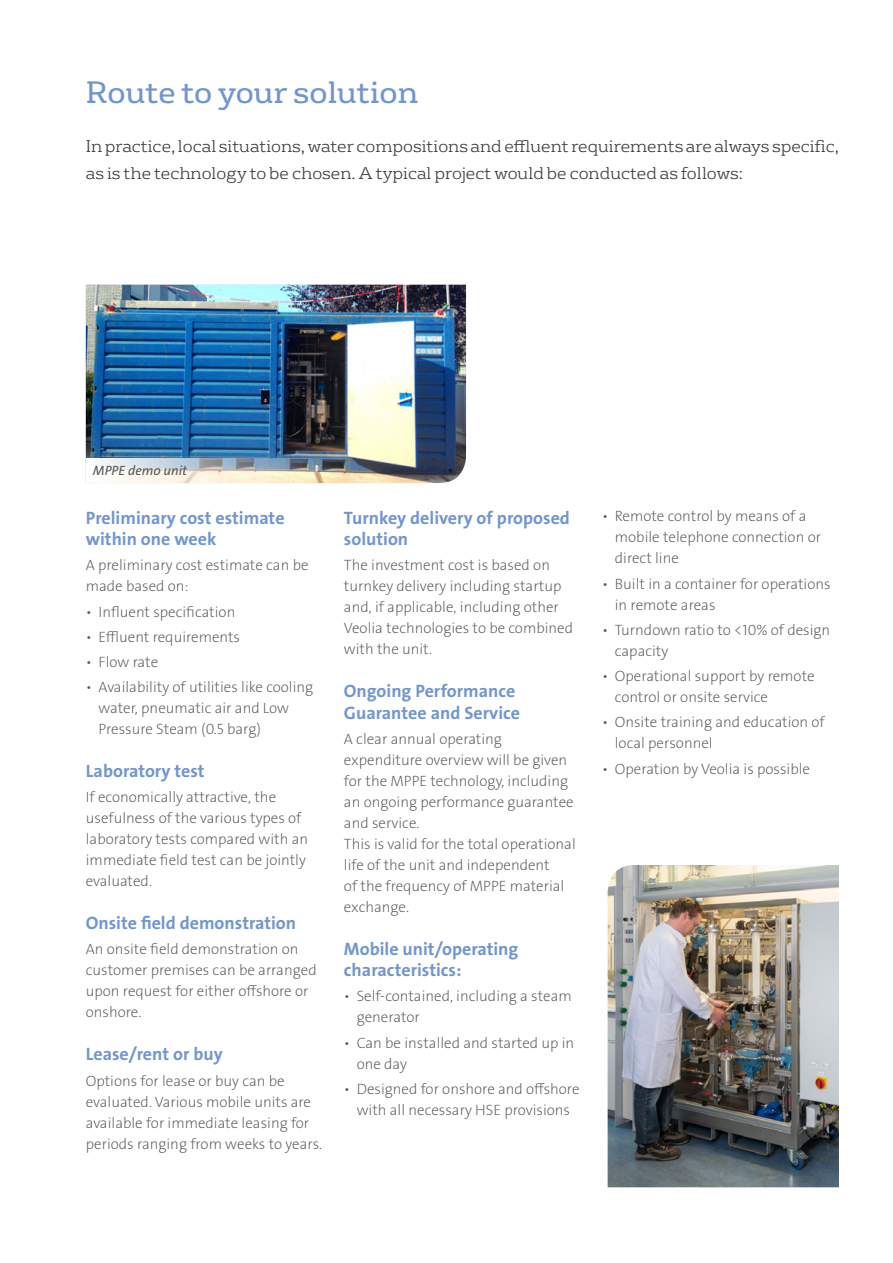
<style>
.page{position:relative;width:893px;height:1263px;background:#fff}
.page>*{position:absolute;margin:0;border:0;box-sizing:border-box;transform-origin:0 0}
.t1{font:30px "FS Rufus";color:#7196cf}
.t2{font:18px/21.6px "The Sans Veolia W7 Bld";color:#7196cf}
.t3{font:300 16.5px/27px "FS Rufus";color:#3c3c3b}
.t4{font:15px/21px "The Sans Veolia W2 Ex Lig";color:#575756}
.t5{font:13.5px "The Sans Veolia W5 Pla It";color:#575756}
</style>
<div class="page">
<img style="left:86px;top:285px;width:380px;height:198px">
<img style="left:608px;top:865px;width:231px;height:322px">
<img style="left:86px;top:458px;width:273px;height:25px">
<h1 class="t1" style="left:86px;top:68px;width:334px">Route to your solution</h1>
<p class="t3" style="left:86px;top:131px;width:755px">In practice, local situations, water compositions and effluent requirements are always specific, as is the technology to be chosen. A typical project would be conducted as follows:</p>
<p class="t5" style="left:93px;top:462px;width:96px">MPPE demo unit</p>
<p class="t2" style="left:86px;top:507px;width:200px">Preliminary cost estimate within one week</p>
<p class="t4" style="left:86px;top:555px;width:224px">A preliminary cost estimate can be made based on:</p>
<p class="t4" style="left:86px;top:601px;width:151px">• Influent specification</p>
<p class="t4" style="left:86px;top:626px;width:156px">• Effluent requirements</p>
<p class="t4" style="left:86px;top:652px;width:74px">• Flow rate</p>
<p class="t4" style="left:99px;top:677px;width:216px;text-indent:-13px">• Availability of utilities like cooling water, pneumatic air and Low<br>Pressure Steam (0.5 barg)</p>
<p class="t2" style="left:86px;top:760px;width:120px">Laboratory test</p>
<p class="t4" style="left:86px;top:787px;width:224px">If economically attractive, the usefulness of the various types of laboratory tests compared with an immediate field test can be jointly evaluated.</p>
<p class="t2" style="left:86px;top:912px;width:212px">Onsite field demonstration</p>
<p class="t4" style="left:86px;top:939px;width:232px">An onsite field demonstration on customer premises can be arranged upon request for either offshore or onshore.</p>
<p class="t2" style="left:86px;top:1044px;width:138px">Lease/rent or buy</p>
<p class="t4" style="left:86px;top:1070px;width:238px">Options for lease or buy can be evaluated. Various mobile units are available for immediate leasing for periods ranging from weeks to years.</p>
<p class="t2" style="left:344px;top:507px;width:227px">Turnkey delivery of proposed solution</p>
<p class="t4" style="left:344px;top:555px;width:231px">The investment cost is based on turnkey delivery including startup and, if applicable, including other<br>Veolia technologies to be combined with the unit.</p>
<p class="t2" style="left:344px;top:680px;width:178px">Ongoing Performance<br>Guarantee and Service</p>
<p class="t4" style="left:344px;top:728px;width:233px">A clear annual operating expenditure overview will be given for the MPPE technology, including an ongoing performance guarantee and service.<br>This is valid for the total operational life of the unit and independent<br>of the frequency of MPPE material exchange.</p>
<p class="t2" style="left:344px;top:938px;width:176px">Mobile unit/operating characteristics:</p>
<p class="t4" style="left:357px;top:986px;width:217px;text-indent:-13px">• Self-contained, including a steam generator</p>
<p class="t4" style="left:357px;top:1032px;width:219px;text-indent:-13px">• Can be installed and started up in one day</p>
<p class="t4" style="left:344px;top:1078px;width:237px;text-align:center">• Designed for onshore and offshore with all necessary HSE provisions</p>
<p class="t4" style="left:615px;top:506px;width:208px;text-indent:-13px">• Remote control by means of a mobile telephone connection or direct line</p>
<p class="t4" style="left:615px;top:573px;width:217px;text-indent:-13px">• Built in a container for operations in remote areas</p>
<p class="t4" style="left:615px;top:619px;width:217px;text-indent:-13px">• Turndown ratio to &lt;10% of design capacity</p>
<p class="t4" style="left:615px;top:666px;width:201px;text-indent:-13px">• Operational support by remote control or onsite service</p>
<p class="t4" style="left:615px;top:712px;width:211px;text-indent:-13px">• Onsite training and education of local personnel</p>
<p class="t4" style="left:602px;top:758px;width:209px">• Operation by Veolia is possible</p>
</div>
